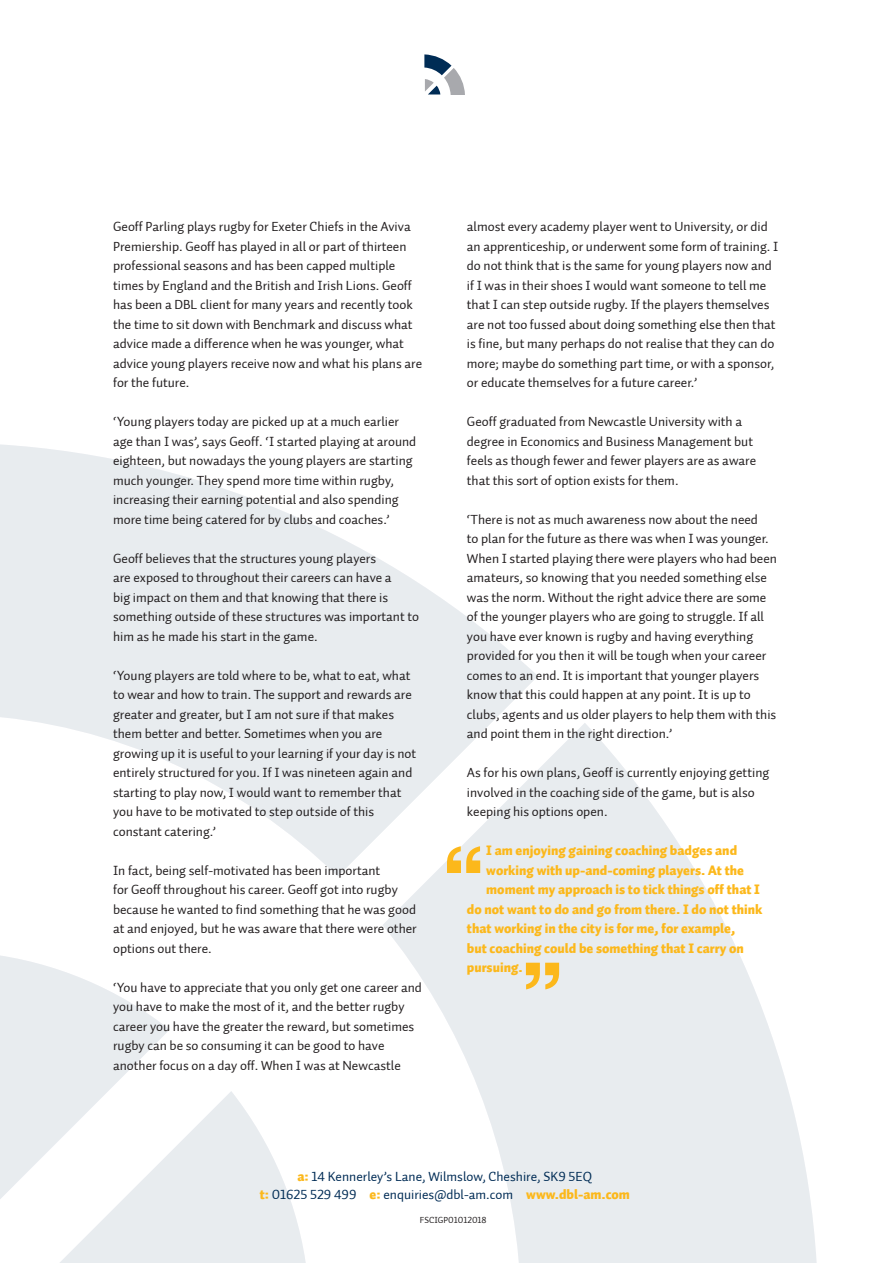
<style>
.page{position:relative;width:893px;height:1263px;background:#fff}
.page>*{position:absolute;margin:0;border:0;box-sizing:border-box;transform-origin:0 0}
.t1{font:13.5px/19.5px "Auto 1 Regular LF";color:#231f20}
.t2{font:13.5px "Auto 1 Black LF";color:#fcb81b}
.t3{font:13.5px/18px "Auto 1 Regular LF";color:#002c55;text-align:center}
.t4{font:9px "Auto 1 Regular LF";color:#231f20}
.s1{font-family:"Auto 1 Black LF";color:#fcb81b}
</style>
<div class="page">
<svg style="left:424px;top:54px;width:41px;height:41px"></svg>
<svg style="left:0;top:444px;width:538px;height:432px;fill:#e8ecef"></svg>
<svg style="left:0;top:955px;width:306px;height:308px"></svg>
<svg style="left:382px;top:723px;width:435px;height:540px;fill:#e8ecef"></svg>
<svg style="left:447px;top:846px;width:33px;height:27px"></svg>
<svg style="left:526px;top:963px;width:33px;height:26px"></svg>
<p class="t1" style="left:113px;top:217px;width:311px">Geoff Parling plays rugby for Exeter Chiefs in the Aviva Premiership. Geoff has played in all or part of thirteen professional seasons and has been capped multiple times by England and the British and Irish Lions. Geoff has been a DBL client for many years and recently took the time to sit down with Benchmark and discuss what advice made a difference when he was younger, what advice young players receive now and what his plans are for the future.</p>
<p class="t1" style="left:113px;top:412px;width:305px">‘Young players today are picked up at a much earlier age than I was’, says Geoff. ‘I started playing at around eighteen, but nowadays the young players are starting much younger. They spend more time within rugby, increasing their earning potential and also spending more time being catered for by clubs and coaches.’</p>
<p class="t1" style="left:113px;top:548px;width:308px">Geoff believes that the structures young players<br>are exposed to throughout their careers can have a<br>big impact on them and that knowing that there is something outside of these structures was important to him as he made his start in the game.</p>
<p class="t1" style="left:113px;top:665px;width:305px">‘Young players are told where to be, what to eat, what to wear and how to train. The support and rewards are greater and greater, but I am not sure if that makes them better and better. Sometimes when you are growing up it is useful to your learning if your day is not entirely structured for you. If I was nineteen again and starting to play now, I would want to remember that you have to be motivated to step outside of this constant catering.’</p>
<p class="t1" style="left:113px;top:860px;width:305px">In fact, being self-motivated has been important<br>for Geoff throughout his career. Geoff got into rugby because he wanted to find something that he was good at and enjoyed, but he was aware that there were other options out there.</p>
<p class="t1" style="left:113px;top:977px;width:310px">‘You have to appreciate that you only get one career and you have to make the most of it, and the better rugby career you have the greater the reward, but sometimes rugby can be so consuming it can be good to have another focus on a day off. When I was at Newcastle</p>
<p class="t1" style="left:467px;top:217px;width:313px">almost every academy player went to University, or did an apprenticeship, or underwent some form of training. I do not think that is the same for young players now and if I was in their shoes I would want someone to tell me that I can step outside rugby. If the players themselves are not too fussed about doing something else then that is fine, but many perhaps do not realise that they can do more; maybe do something part time, or with a sponsor, or educate themselves for a future career.’</p>
<p class="t1" style="left:467px;top:412px;width:291px">Geoff graduated from Newcastle University with a degree in Economics and Business Management but feels as though fewer and fewer players are as aware that this sort of option exists for them.</p>
<p class="t1" style="left:467px;top:509px;width:312px">‘There is not as much awareness now about the need<br>to plan for the future as there was when I was younger.<br>When I started playing there were players who had been amateurs, so knowing that you needed something else was the norm. Without the right advice there are some of the younger players who are going to struggle. If all you have ever known is rugby and having everything provided for you then it will be tough when your career comes to an end. It is important that younger players know that this could happen at any point. It is up to clubs, agents and us older players to help them with this and point them in the right direction.’</p>
<p class="t1" style="left:467px;top:763px;width:304px">As for his own plans, Geoff is currently enjoying getting involved in the coaching side of the game, but is also keeping his options open.</p>
<p class="t2" style="left:486px;top:841px;width:252px">I am enjoying gaining coaching badges and</p>
<p class="t2" style="left:486px;top:861px;width:259px">working with up-and-coming players. At the</p>
<p class="t2" style="left:486px;top:880px;width:275px">moment my approach is to tick things off that I</p>
<p class="t2" style="left:467px;top:900px;width:297px">do not want to do and go from there. I do not think</p>
<p class="t2" style="left:467px;top:919px;width:270px">that working in the city is for me, for example,</p>
<p class="t2" style="left:467px;top:939px;width:278px">but coaching could be something that I carry on</p>
<p class="t2" style="left:467px;top:958px;width:57px">pursuing.</p>
<p class="t3" style="left:260px;top:1167px;width:372px"><span class="s1">a:</span> 14 Kennerley’s Lane, Wilmslow, Cheshire, SK9 5EQ<br><span class="s1">t:</span> 01625 529 499 <span class="s1">e:</span> enquiries@dbl-am.com <span class="s1">www.dbl-am.com</span></p>
<p class="t4" style="left:420px;top:1215px;width:68px">FSCIGP01012018</p>
</div>
